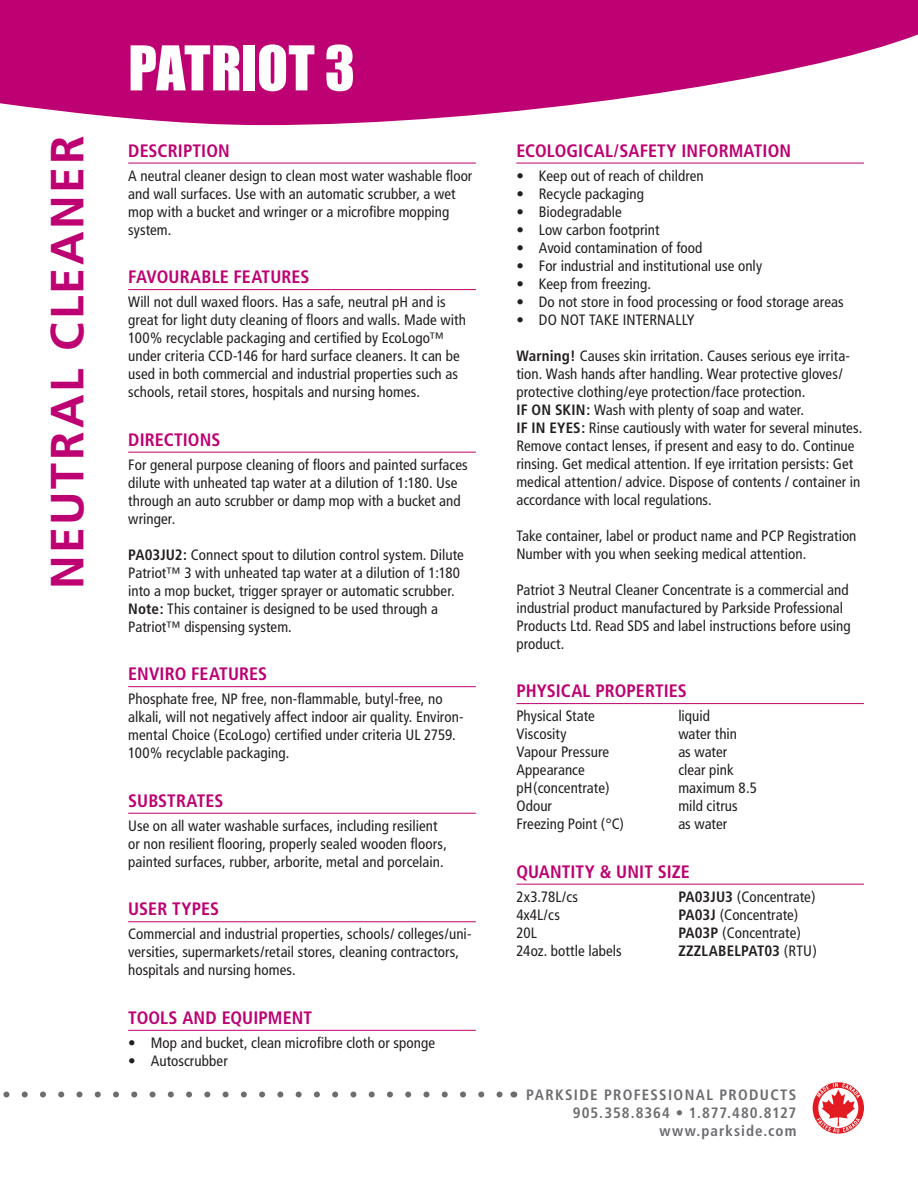
<style>
.page{position:relative;width:918px;height:1188px;background:#fff}
.page>*{position:absolute;margin:0;border:0;box-sizing:border-box;transform-origin:0 0}
.heading{font:57px "Impact";letter-spacing:-.01em;color:#fff}
.t1{font:700 46.5px "Frutiger";letter-spacing:.055em;color:#bd0172}
.characters{font:700 condensed 18px "Frutiger";letter-spacing:.005em;color:#bd0172}
.tech_data{font:condensed 15px/18px "Frutiger";letter-spacing:.005em;color:#231f20}
.phone_number{font:700 condensed 15px/18px "Frutiger";letter-spacing:.08em;color:#6c6d70;text-align:right}
.tech_data-2{font:700 condensed 15px "Frutiger";letter-spacing:.01em;color:#231f20}
.s1{font-weight:700}
.s2{font-weight:400}
</style>
<div class="page">
<svg style="left:0;top:0;width:918px;height:125px;fill:#bd0172"></svg>
<hr style="left:128px;top:163px;width:348px;height:1px;background:#bd0172">
<hr style="left:128px;top:289px;width:348px;height:1px;background:#bd0172">
<hr style="left:128px;top:452px;width:348px;height:1px;background:#bd0172">
<hr style="left:128px;top:686px;width:348px;height:1px;background:#bd0172">
<hr style="left:128px;top:813px;width:348px;height:1px;background:#bd0172">
<hr style="left:128px;top:921px;width:348px;height:1px;background:#bd0172">
<hr style="left:128px;top:1030px;width:348px;height:1px;background:#bd0172">
<hr style="left:516px;top:163px;width:348px;height:1px;background:#bd0172">
<hr style="left:516px;top:703px;width:348px;height:1px;background:#bd0172">
<hr style="left:516px;top:884px;width:348px;height:1px;background:#bd0172">
<svg style="left:3px;top:1092px;width:500px;height:6px"></svg>
<svg style="left:813px;top:1082px;width:51px;height:52px"></svg>
<p class="t1" style="left:40px;top:589px;width:454px;rotate:-90deg">NEUTRAL CLEANER</p>
<p class="heading" style="left:128px;top:24px;width:228px">PATRIOT 3</p>
<p class="characters" style="left:128px;top:140px;width:103px">DESCRIPTION</p>
<p class="tech_data" style="left:128px;top:167px;width:346px">A neutral cleaner design to clean most water washable floor and wall surfaces. Use with an automatic scrubber, a wet mop with a bucket and wringer or a microfibre mopping system.</p>
<p class="characters" style="left:128px;top:266px;width:183px">FAVOURABLE FEATURES</p>
<p class="tech_data" style="left:128px;top:293px;width:339px">Will not dull waxed floors. Has a safe, neutral pH and is great for light duty cleaning of floors and walls. Made with 100% recyclable packaging and certified by EcoLogo™ under criteria CCD-146 for hard surface cleaners. It can be used in both commercial and industrial properties such as schools, retail stores, hospitals and nursing homes.</p>
<p class="characters" style="left:128px;top:429px;width:94px">DIRECTIONS</p>
<p class="tech_data" style="left:128px;top:456px;width:341px">For general purpose cleaning of floors and painted surfaces dilute with unheated tap water at a dilution of 1:180. Use through an auto scrubber or damp mop with a bucket and wringer.</p>
<p class="tech_data" style="left:128px;top:546px;width:337px"><span class="s1">PA03JU2:</span> Connect spout to dilution control system. Dilute Patriot™ 3 with unheated tap water at a dilution of 1:180 into a mop bucket, trigger sprayer or automatic scrubber.<br><span class="s1">Note:</span> This container is designed to be used through a Patriot™ dispensing system.</p>
<p class="characters" style="left:128px;top:663px;width:141px">ENVIRO FEATURES</p>
<p class="tech_data" style="left:128px;top:690px;width:337px">Phosphate free, NP free, non-flammable, butyl-free, no alkali, will not negatively affect indoor air quality. Environ&shy;mental Choice (EcoLogo) certified under criteria UL 2759.<br>100% recyclable packaging.</p>
<p class="characters" style="left:128px;top:790px;width:97px">SUBSTRATES</p>
<p class="tech_data" style="left:128px;top:817px;width:320px">Use on all water washable surfaces, including resilient or non resilient flooring, properly sealed wooden floors, painted surfaces, rubber, arborite, metal and porcelain.</p>
<p class="characters" style="left:128px;top:899px;width:92px">USER TYPES</p>
<p class="tech_data" style="left:128px;top:925px;width:345px">Commercial and industrial properties, schools/ colleges/uni&shy;versities, supermarkets/retail stores, cleaning contractors, hospitals and nursing homes.</p>
<p class="characters" style="left:128px;top:1007px;width:185px">TOOLS AND EQUIPMENT</p>
<p class="tech_data" style="left:128px;top:1034px;width:308px">• Mop and bucket, clean microfibre cloth or sponge</p>
<p class="tech_data" style="left:128px;top:1052px;width:101px">• Autoscrubber</p>
<p class="characters" style="left:516px;top:140px;width:276px">ECOLOGICAL/SAFETY INFORMATION</p>
<p class="tech_data" style="left:516px;top:167px;width:189px">• Keep out of reach of children</p>
<p class="tech_data" style="left:516px;top:185px;width:129px">• Recycle packaging</p>
<p class="tech_data" style="left:516px;top:203px;width:107px">• Biodegradable</p>
<p class="tech_data" style="left:516px;top:221px;width:145px">• Low carbon footprint</p>
<p class="tech_data" style="left:516px;top:239px;width:188px">• Avoid contamination of food</p>
<p class="tech_data" style="left:516px;top:257px;width:247px">• For industrial and institutional use only</p>
<p class="tech_data" style="left:516px;top:275px;width:136px">• Keep from freezing.</p>
<p class="tech_data" style="left:516px;top:293px;width:329px">• Do not store in food processing or food storage areas</p>
<p class="tech_data" style="left:516px;top:311px;width:180px">• DO NOT TAKE INTERNALLY</p>
<p class="tech_data" style="left:516px;top:347px;width:347px"><span class="s1">Warning!</span> Causes skin irritation. Causes serious eye irrita&shy;tion. Wash hands after handling. Wear protective gloves/ protective clothing/eye protection/face protection.<br><span class="s1">IF ON SKIN:</span> Wash with plenty of soap and water.<br><span class="s1">IF IN EYES:</span> Rinse cautiously with water for several minutes.<br>Remove contact lenses, if present and easy to do. Continue rinsing. Get medical attention. If eye irritation persists: Get medical attention/ advice. Dispose of contents / container in accordance with local regulations.</p>
<p class="tech_data" style="left:516px;top:527px;width:342px">Take container, label or product name and PCP Registration<br>Number with you when seeking medical attention.</p>
<p class="tech_data" style="left:516px;top:581px;width:336px">Patriot 3 Neutral Cleaner Concentrate is a commercial and industrial product manufactured by Parkside Professional Products Ltd. Read SDS and label instructions before using product.</p>
<p class="characters" style="left:516px;top:680px;width:172px">PHYSICAL PROPERTIES</p>
<p class="tech_data" style="left:516px;top:707px;width:80px">Physical State</p>
<p class="tech_data" style="left:678px;top:707px;width:33px">liquid</p>
<p class="tech_data" style="left:516px;top:725px;width:52px">Viscosity</p>
<p class="tech_data" style="left:678px;top:725px;width:60px">water thin</p>
<p class="tech_data" style="left:516px;top:743px;width:94px">Vapour Pressure</p>
<p class="tech_data" style="left:678px;top:743px;width:50px">as water</p>
<p class="tech_data" style="left:516px;top:761px;width:70px">Appearance</p>
<p class="tech_data" style="left:678px;top:761px;width:57px">clear pink</p>
<p class="tech_data" style="left:516px;top:779px;width:95px">pH(concentrate)</p>
<p class="tech_data" style="left:678px;top:779px;width:80px">maximum 8.5</p>
<p class="tech_data" style="left:516px;top:797px;width:37px">Odour</p>
<p class="tech_data" style="left:678px;top:797px;width:61px">mild citrus</p>
<p class="tech_data" style="left:516px;top:815px;width:109px">Freezing Point (°C)</p>
<p class="tech_data" style="left:678px;top:815px;width:50px">as water</p>
<p class="characters" style="left:516px;top:861px;width:175px">QUANTITY &amp; UNIT SIZE</p>
<p class="tech_data" style="left:516px;top:888px;width:63px">2x3.78L/cs</p>
<p class="tech_data" style="left:678px;top:888px;width:139px"><span class="s1">PA03JU3</span> (Concentrate)</p>
<p class="tech_data" style="left:516px;top:906px;width:45px">4x4L/cs</p>
<p class="tech_data" style="left:678px;top:906px;width:122px"><span class="s1">PA03J</span> (Concentrate)</p>
<p class="tech_data" style="left:516px;top:924px;width:22px">20L</p>
<p class="tech_data" style="left:678px;top:924px;width:124px"><span class="s1">PA03P</span> (Concentrate)</p>
<p class="tech_data" style="left:516px;top:942px;width:107px">24oz. bottle labels</p>
<p class="tech_data-2" style="left:678px;top:942px;width:140px">ZZZLABELPAT03 <span class="s2">(RTU)</span></p>
<p class="phone_number" style="left:526px;top:1086px;width:272px">PARKSIDE PROFESSIONAL PRODUCTS<br>905.358.8364 • 1.877.480.8127 www.parkside.com</p>
</div>
